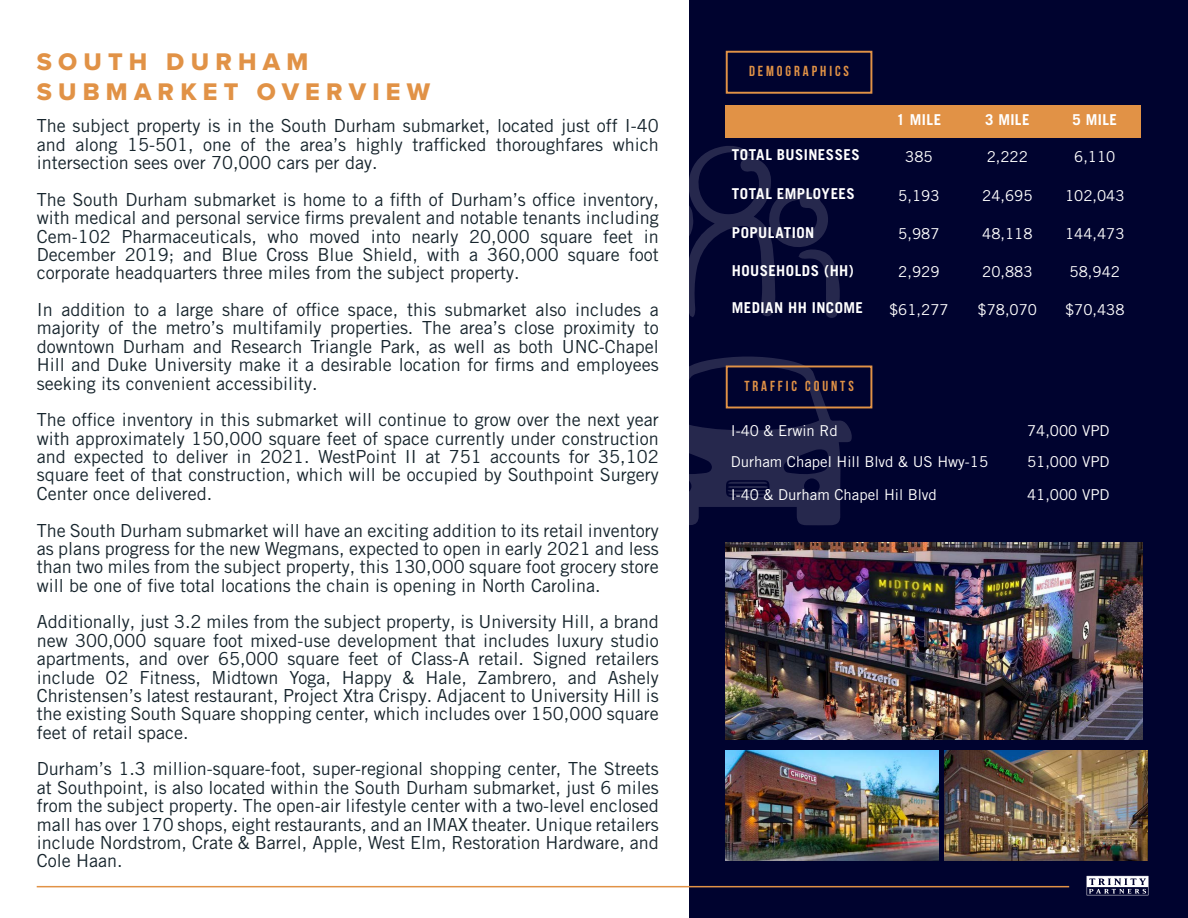
<style>
.page{position:relative;width:1188px;height:918px;background:#fff}
.page>*{position:absolute;margin:0;border:0;box-sizing:border-box;transform-origin:0 0}
.t1{font:24.9px/30px "Proxima Nova Extrabld";letter-spacing:.25em;color:#e19246}
.t2{font:18px/18.3px "Trade Gothic LT Pro";color:#17252d;text-align:justify}
.t3{font:15px "Trade Gothic LT Pro";color:#fff}
.t4{font:700 15px "Trade Gothic LT Pro";letter-spacing:.03em;color:#fff}
.t5{font:700 14.55px "Bebas Neue";letter-spacing:.2em;color:#e19246}
</style>
<div class="page">
<div style="left:689px;top:0;width:499px;height:918px;background:#00032f"></div>
<svg style="left:689px;top:356px;width:163px;height:169px"></svg>
<svg style="left:689px;top:146px;width:151px;height:172px"></svg>
<div style="left:726px;top:105px;width:415px;height:33px;background:#e19246"></div>
<div style="left:726px;top:51px;width:146px;height:43px;border:2px solid #e19246"></div>
<div style="left:726px;top:366px;width:146px;height:42px;border:2px solid #e19246"></div>
<svg style="left:1087px;top:876px;width:61px;height:19px"></svg>
<hr style="left:37px;top:886px;width:1032px;height:1px;background:#e19246">
<img style="left:726px;top:750px;width:212px;height:110px">
<img style="left:945px;top:750px;width:203px;height:110px">
<img style="left:726px;top:543px;width:417px;height:197px">
<p class="t1" style="left:37px;top:46px;width:395px">SOUTH DURHAM<br>SUBMARKET OVERVIEW</p>
<p class="t2" style="left:37px;top:117px;width:624px">The subject property is in the South Durham submarket, located just off I-40 and along 15-501, one of the area’s highly trafficked thoroughfares which intersection sees over 70,000 cars per day.</p>
<p class="t2" style="left:37px;top:190px;width:624px">The South Durham submarket is home to a fifth of Durham’s office inventory, with medical and personal service firms prevalent and notable tenants including Cem-102 Pharmaceuticals, who moved into nearly 20,000 square feet in December 2019; and Blue Cross Blue Shield, with a 360,000 square foot corporate headquarters three miles from the subject property.</p>
<p class="t2" style="left:37px;top:300px;width:624px">In addition to a large share of office space, this submarket also includes a majority of the metro’s multifamily properties. The area’s close proximity to downtown Durham and Research Triangle Park, as well as both UNC-Chapel Hill and Duke University make it a desirable location for firms and employees seeking its convenient accessibility.</p>
<p class="t2" style="left:37px;top:411px;width:624px">The office inventory in this submarket will continue to grow over the next year with approximately 150,000 square feet of space currently under construction and expected to deliver in 2021. WestPoint II at 751 accounts for 35,102 square feet of that construction, which will be occupied by Southpoint Surgery Center once delivered.</p>
<p class="t2" style="left:37px;top:521px;width:624px">The South Durham submarket will have an exciting addition to its retail inventory as plans progress for the new Wegmans, expected to open in early 2021 and less than two miles from the subject property, this 130,000 square foot grocery store will be one of five total locations the chain is opening in North Carolina.</p>
<p class="t2" style="left:37px;top:613px;width:624px">Additionally, just 3.2 miles from the subject property, is University Hill, a brand new 300,000 square foot mixed-use development that includes luxury studio apartments, and over 65,000 square feet of Class-A retail. Signed retailers include O2 Fitness, Midtown Yoga, Happy &amp; Hale, Zambrero, and Ashely Christensen’s latest restaurant, Project Xtra Crispy. Adjacent to University Hill is the existing South Square shopping center, which includes over 150,000 square feet of retail space.</p>
<p class="t2" style="left:37px;top:760px;width:624px">Durham’s 1.3 million-square-foot, super-regional shopping center, The Streets at Southpoint, is also located within the South Durham submarket, just 6 miles from the subject property. The open-air lifestyle center with a two-level enclosed mall has over 170 shops, eight restaurants, and an IMAX theater. Unique retailers include Nordstrom, Crate &amp; Barrel, Apple, West Elm, Restoration Hardware, and Cole Haan.</p>
<p class="t5" style="left:749px;top:63px;width:101px">DEMOGRAPHICS</p>
<p class="t4" style="left:897px;top:111px;width:46px">1 MILE</p>
<p class="t4" style="left:985px;top:111px;width:46px">3 MILE</p>
<p class="t4" style="left:1073px;top:111px;width:46px">5 MILE</p>
<p class="t4" style="left:732px;top:146px;width:130px">TOTAL BUSINESSES</p>
<p class="t3" style="left:905px;top:148px;width:29px">385</p>
<p class="t3" style="left:987px;top:148px;width:43px">2,222</p>
<p class="t3" style="left:1074px;top:148px;width:43px">6,110</p>
<p class="t4" style="left:732px;top:185px;width:125px">TOTAL EMPLOYEES</p>
<p class="t3" style="left:898px;top:186px;width:43px">5,193</p>
<p class="t3" style="left:982px;top:186px;width:52px">24,695</p>
<p class="t3" style="left:1065px;top:186px;width:61px">102,043</p>
<p class="t4" style="left:732px;top:223px;width:84px">POPULATION</p>
<p class="t3" style="left:898px;top:225px;width:43px">5,987</p>
<p class="t3" style="left:982px;top:225px;width:52px">48,118</p>
<p class="t3" style="left:1065px;top:225px;width:61px">144,473</p>
<p class="t4" style="left:732px;top:261px;width:124px">HOUSEHOLDS (HH)</p>
<p class="t3" style="left:898px;top:263px;width:43px">2,929</p>
<p class="t3" style="left:982px;top:263px;width:52px">20,883</p>
<p class="t3" style="left:1070px;top:263px;width:52px">58,942</p>
<p class="t4" style="left:732px;top:299px;width:133px">MEDIAN HH INCOME</p>
<p class="t3" style="left:889px;top:301px;width:61px">$61,277</p>
<p class="t3" style="left:978px;top:301px;width:61px">$78,070</p>
<p class="t3" style="left:1065px;top:301px;width:61px">$70,438</p>
<p class="t5" style="left:744px;top:378px;width:111px">TRAFFIC COUNTS</p>
<p class="t3" style="left:731px;top:422px;width:109px">I-40 &amp; Erwin Rd</p>
<p class="t3" style="left:1027px;top:422px;width:84px">74,000 VPD</p>
<p class="t3" style="left:731px;top:453px;width:259px">Durham Chapel Hill Blvd &amp; US Hwy-15</p>
<p class="t3" style="left:1027px;top:453px;width:84px">51,000 VPD</p>
<p class="t3" style="left:731px;top:486px;width:208px">I-40 &amp; Durham Chapel Hil Blvd</p>
<p class="t3" style="left:1027px;top:486px;width:84px">41,000 VPD</p>
</div>
